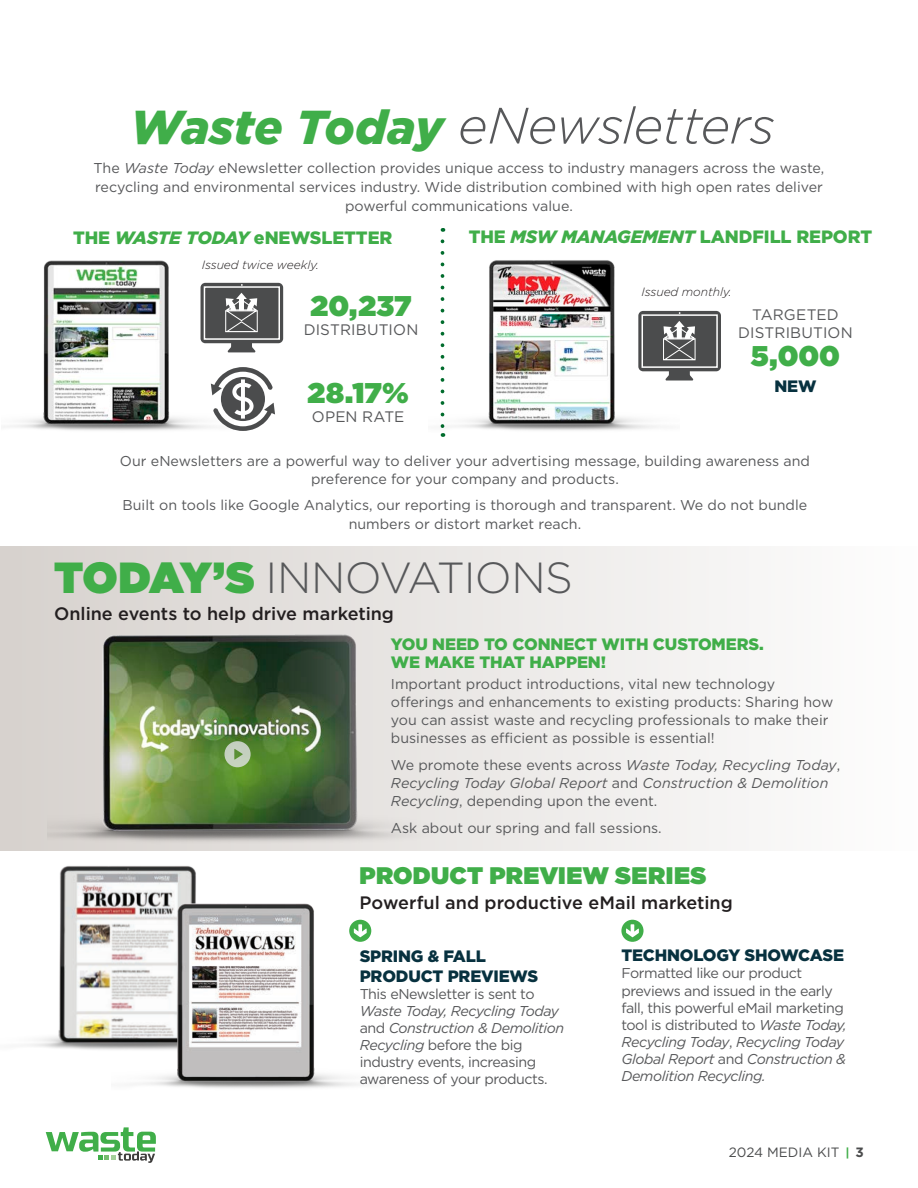
<style>
.page{position:relative;width:918px;height:1188px;background:#fff}
.page>*{position:absolute;margin:0;border:0;box-sizing:border-box;transform-origin:0 0}
.Body_copy{font:italic 300 51px "Gotham";letter-spacing:-.02em;color:#57585a}
.Body_copy-2{font:300 43.5px "Gotham";letter-spacing:-.015em;color:#57585a}
.t1{font:900 28.5px "Gotham";letter-spacing:.005em;color:#40ae49}
.t2{font:900 24px "Gotham";letter-spacing:.01em;color:#40ae49}
.t3{font:500 18px "Gotham";color:#231f20}
.Body_copy-3{font:900 17.85px "Gotham";letter-spacing:-.005em;color:#40ae49}
.Body_copy-4{font:900 16.5px/19.8px "Gotham";letter-spacing:-.01em;color:#07313f}
.Body_copy-5{font:900 16.5px/18px "Gotham";letter-spacing:-.005em;color:#40ae49}
.t4{font:15.15px/18px "Gotham";letter-spacing:.01em;color:#57585a;text-align:center}
.Body_copy-6{font:14.25px/18.8px "Gotham";color:#57585a;text-align:center}
.Body_copy-7{font:14.25px/17.1px "Gotham";letter-spacing:-.03em;color:#57585a}
.Body_copy-8{font:italic 14.25px/18px "Gotham";color:#57585a}
.t5{font:13.5px "Gotham";color:#4b4c4d}
.Body_copy-9{font:italic 300 12px "Gotham";letter-spacing:-.005em;color:#231f20}
.s1{font-weight:900;font-size:47.55px;color:#40ae49}
.s2{font-style:italic}
.s3{font-weight:900;color:#40ae49}
.s4{font-style:normal}
.s5{font-weight:700;font-size:12px;color:#40ae49}
.s6{font-weight:700}
</style>
<div class="page">
<svg style="left:46px;top:1127px;width:110px;height:36px"></svg>
<div style="left:0;top:546px;width:918px;height:304px;background:linear-gradient(to right,#d6d1cd,#fefdfd)"></div>
<div style="left:621px;top:920px;width:23px;height:22px;background:#40ae49;border-radius:50%"></div>
<svg style="left:626px;top:924px;width:13px;height:13px"></svg>
<img style="left:4px;top:260px;width:230px;height:171px">
<img style="left:0;top:816px;width:196px;height:234px">
<img style="left:112px;top:893px;width:260px;height:195px">
<img style="left:47px;top:615px;width:390px;height:244px">
<svg style="left:224px;top:741px;width:27px;height:26px"></svg>
<svg style="left:201px;top:283px;width:82px;height:69px"></svg>
<svg style="left:211px;top:367px;width:64px;height:64px"></svg>
<svg style="left:680px;top:311px;width:41px;height:70px;background:#777878"></svg>
<img style="left:440px;top:228px;width:240px;height:209px">
<p class="Body_copy" style="left:130px;top:98px;width:646px"><span class="s1">Waste Today</span> eNewsletters</p>
<p class="Body_copy-6" style="left:94px;top:158px;width:732px">The <span class="s2">Waste Today</span> eNewsletter collection provides unique access to industry managers across the waste, recycling and environmental services industry. Wide distribution combined with high open rates deliver powerful communications value.</p>
<p class="Body_copy-3" style="left:73px;top:227px;width:321px">THE <span class="s2">WASTE TODAY</span> eNEWSLETTER</p>
<p class="Body_copy-3" style="left:469px;top:226px;width:405px">THE <span class="s2">MSW MANAGEMENT</span> LANDFILL REPORT</p>
<p class="Body_copy-9" style="left:202px;top:258px;width:119px">Issued twice weekly.</p>
<p class="t1" style="left:310px;top:290px;width:103px">20,237</p>
<p class="t4" style="left:304px;top:321px;width:116px">DISTRIBUTION</p>
<p class="t1" style="left:308px;top:376px;width:103px">28.17%</p>
<p class="t4" style="left:312px;top:407px;width:94px">OPEN RATE</p>
<p class="Body_copy-9" style="left:642px;top:285px;width:91px">Issued monthly.</p>
<p class="t4" style="left:738px;top:305px;width:116px">TARGETED<br>DISTRIBUTION</p>
<p class="t1" style="left:751px;top:340px;width:91px">5,000</p>
<p class="Body_copy-4" style="left:774px;top:376px;width:44px">NEW</p>
<p class="Body_copy-6" style="left:120px;top:451px;width:691px">Our eNewsletters are a powerful way to deliver your advertising message, building awareness and preference for your company and products.</p>
<p class="Body_copy-6" style="left:123px;top:495px;width:686px">Built on tools like Google Analytics, our reporting is thorough and transparent. We do not bundle numbers or distort market reach.</p>
<p class="Body_copy-2" style="left:54px;top:554px;width:521px"><span class="s3">TODAY’S</span> INNOVATIONS</p>
<p class="t3" style="left:54px;top:604px;width:342px">Online events to help drive marketing</p>
<p class="Body_copy-5" style="left:391px;top:635px;width:375px">YOU NEED TO CONNECT WITH CUSTOMERS.<br>WE MAKE THAT HAPPEN!</p>
<p class="Body_copy-6" style="left:391px;top:675px;width:444px;line-height:18px;text-align:left">Important product introductions, vital new technology offerings and enhancements to existing products: Sharing how you can assist waste and recycling professionals to make their businesses as efficient as possible is essential!</p>
<p class="Body_copy-8" style="left:391px;top:756px;width:451px"><span class="s4">We promote these events across</span> Waste Today, Recycling Today<span class="s4">,<br></span>Recycling Today Global Report <span class="s4">and</span> Construction &amp; Demolition<br>Recycling<span class="s4">, depending upon the event.</span></p>
<p class="Body_copy-6" style="left:391px;top:818px;width:272px">Ask about our spring and fall sessions.</p>
<p class="t2" style="left:360px;top:862px;width:348px">PRODUCT PREVIEW SERIES</p>
<p class="t3" style="left:360px;top:893px;width:375px">Powerful and productive eMail marketing</p>
<p class="Body_copy-4" style="left:360px;top:946px;width:180px">SPRING &amp; FALL<br>PRODUCT PREVIEWS</p>
<p class="Body_copy-7" style="left:360px;top:985px;width:206px">This eNewsletter is sent to<br><span class="s2">Waste Today, Recycling Today </span>and <span class="s2">Construction &amp; Demolition<br>Recycling</span> before the big industry events, increasing awareness of your products.</p>
<p class="Body_copy-4" style="left:621px;top:945px;width:224px">TECHNOLOGY SHOWCASE</p>
<p class="Body_copy-7" style="left:621px;top:965px;width:227px">Formatted like our product previews and issued in the early fall, this powerful eMail marketing tool is distributed to <span class="s2">Waste Today,<br>Recycling Today</span>, <span class="s2">Recycling Today<br>Global Report</span> and <span class="s2">Construction &amp;<br>Demolition Recycling.</span></p>
<p class="t5" style="left:729px;top:1145px;width:137px">2024 MEDIA KIT <span class="s5">|</span> <span class="s6">3</span></p>
</div>
